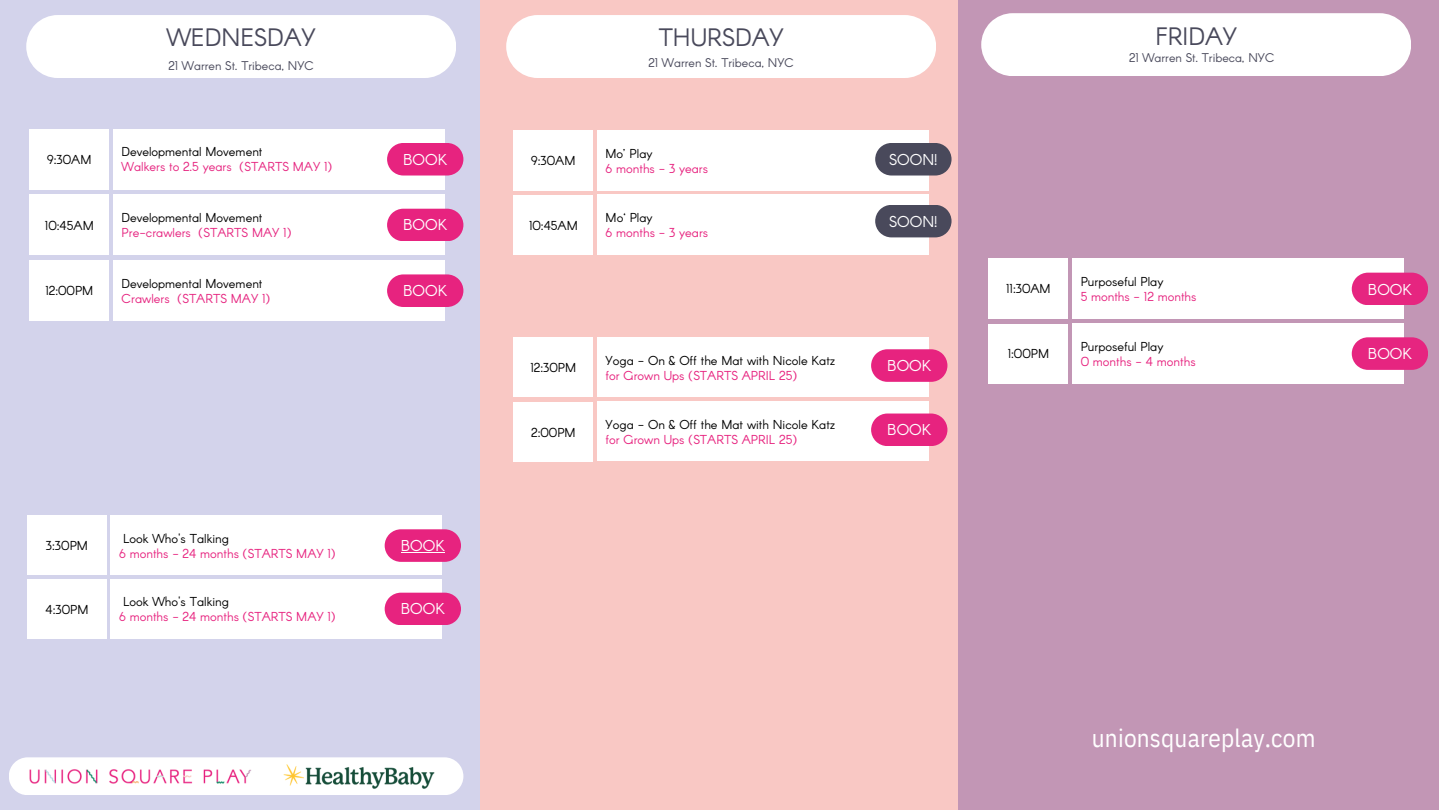
<style>
.page{position:relative;width:1440px;height:810px;background:#fff}
.page>*{position:absolute;margin:0;border:0;box-sizing:border-box;transform-origin:0 0}
.t1{font:25.12px "IBM Plex Sans Cond";letter-spacing:.01em;color:#fff}
.t2{font:24.75px "Arcon";color:#49495b}
.t3{font:15.38px "Arcon";color:#fff}
.t4{font:12.62px "Arcon";color:#000}
.t5{font:12.62px "Arcon";color:#e7237f}
.t6{font:12.62px "Arcon";color:#e62580}
.t7{font:12.38px "Arcon";color:#49495b}
</style>
<div class="page">
<div style="left:480px;top:0;width:480px;height:810px;background:#f9c8c4"></div>
<div style="left:0;top:0;width:480px;height:810px;background:#d3d3eb"></div>
<div style="left:506px;top:15px;width:430px;height:63px;background:#fff"></div>
<div style="left:597px;top:130px;width:332px;height:60px;background:#fff"></div>
<div style="left:514px;top:130px;width:79px;height:60px;background:#fff"></div>
<div style="left:597px;top:195px;width:332px;height:60px;background:#fff"></div>
<div style="left:514px;top:195px;width:79px;height:60px;background:#fff"></div>
<svg style="left:875px;top:143px;width:77px;height:33px;background:#5d5a6a"></svg>
<svg style="left:875px;top:205px;width:77px;height:32px;background:#5a5767"></svg>
<div style="left:26px;top:15px;width:430px;height:63px;background:#fff"></div>
<div style="left:113px;top:129px;width:332px;height:60px;background:#fff"></div>
<div style="left:30px;top:129px;width:79px;height:60px;background:#fff"></div>
<div style="left:27px;top:516px;width:80px;height:59px;background:#fff"></div>
<div style="left:110px;top:516px;width:332px;height:59px;background:#fff"></div>
<svg style="left:387px;top:143px;width:76px;height:33px;background:#e7378b"></svg>
<svg style="left:385px;top:529px;width:76px;height:33px;background:#e7378b"></svg>
<hr style="left:401px;top:552px;width:44px;height:1px;background:#fff">
<div style="left:958px;top:0;width:481px;height:810px;background:#c296b5"></div>
<div style="left:981px;top:13px;width:430px;height:63px;background:#fff"></div>
<div style="left:1072px;top:259px;width:332px;height:60px;background:#fff"></div>
<div style="left:989px;top:259px;width:79px;height:60px;background:#fff"></div>
<div style="left:1072px;top:324px;width:332px;height:60px;background:#fff"></div>
<div style="left:989px;top:324px;width:79px;height:60px;background:#fff"></div>
<svg style="left:1352px;top:273px;width:76px;height:32px;background:#e53287"></svg>
<svg style="left:1352px;top:337px;width:76px;height:33px;background:#e53589"></svg>
<div style="left:9px;top:757px;width:454px;height:38px;background:#fff;border-radius:19px"></div>
<img style="left:29px;top:769px;width:223px;height:15px">
<div style="left:27px;top:579px;width:80px;height:59px;background:#fff"></div>
<div style="left:110px;top:579px;width:332px;height:59px;background:#fff"></div>
<svg style="left:385px;top:593px;width:76px;height:32px;background:#e73388"></svg>
<div style="left:113px;top:195px;width:332px;height:60px;background:#fff"></div>
<div style="left:30px;top:195px;width:79px;height:60px;background:#fff"></div>
<svg style="left:387px;top:209px;width:76px;height:32px;background:#e73388"></svg>
<div style="left:113px;top:261px;width:332px;height:60px;background:#fff"></div>
<div style="left:30px;top:261px;width:79px;height:60px;background:#fff"></div>
<svg style="left:387px;top:274px;width:76px;height:33px;background:#e7378b"></svg>
<div style="left:597px;top:337px;width:332px;height:60px;background:#fff"></div>
<div style="left:514px;top:338px;width:79px;height:59px;background:#fff"></div>
<svg style="left:871px;top:349px;width:76px;height:33px;background:#e93689"></svg>
<div style="left:597px;top:402px;width:332px;height:59px;background:#fff"></div>
<div style="left:514px;top:402px;width:79px;height:59px;background:#fff"></div>
<svg style="left:871px;top:414px;width:76px;height:32px;background:#e83387"></svg>
<img style="left:283px;top:764px;width:152px;height:25px">
<h2 class="t2" style="left:167px;top:22px;width:151px">WEDNESDAY</h2>
<p class="t4" style="left:47px;top:151px;width:46px">9:30AM</p>
<p class="t7" style="left:169px;top:57px;width:147px">21 Warren St. Tribeca, NYC</p>
<p class="t4" style="left:122px;top:144px;width:142px">Developmental Movement</p>
<p class="t6" style="left:122px;top:159px;width:212px">Walkers to 2.5 years (STARTS MAY 1)</p>
<p class="t3" style="left:403px;top:149px;width:45px">BOOK</p>
<p class="t4" style="left:122px;top:209px;width:142px">Developmental Movement</p>
<p class="t6" style="left:122px;top:224px;width:171px">Pre-crawlers (STARTS MAY 1)</p>
<p class="t4" style="left:45px;top:217px;width:50px">10:45AM</p>
<p class="t3" style="left:403px;top:215px;width:45px">BOOK</p>
<p class="t4" style="left:122px;top:275px;width:142px">Developmental Movement</p>
<p class="t6" style="left:122px;top:290px;width:150px">Crawlers (STARTS MAY 1)</p>
<p class="t4" style="left:45px;top:283px;width:50px">12:00PM</p>
<p class="t3" style="left:403px;top:281px;width:45px">BOOK</p>
<p class="t4" style="left:46px;top:538px;width:44px">3:30PM</p>
<p class="t4" style="left:45px;top:601px;width:45px">4:30PM</p>
<p class="t4" style="left:123px;top:530px;width:108px">Look Who's Talking</p>
<p class="t5" style="left:119px;top:545px;width:218px">6 months - 24 months (STARTS MAY 1)</p>
<p class="t4" style="left:123px;top:594px;width:108px">Look Who's Talking</p>
<p class="t5" style="left:119px;top:609px;width:218px">6 months - 24 months (STARTS MAY 1)</p>
<p class="t3" style="left:401px;top:536px;width:45px">BOOK</p>
<p class="t3" style="left:401px;top:599px;width:45px">BOOK</p>
<h2 class="t2" style="left:659px;top:22px;width:126px">THURSDAY</h2>
<p class="t7" style="left:649px;top:55px;width:147px">21 Warren St. Tribeca, NYC</p>
<p class="t4" style="left:531px;top:152px;width:46px">9:30AM</p>
<p class="t4" style="left:529px;top:217px;width:50px">10:45AM</p>
<p class="t4" style="left:606px;top:145px;width:48px">Mo’ Play</p>
<p class="t5" style="left:606px;top:160px;width:104px">6 months - 3 years</p>
<p class="t4" style="left:606px;top:209px;width:48px">Mo‘ Play</p>
<p class="t5" style="left:606px;top:224px;width:104px">6 months - 3 years</p>
<p class="t3" style="left:889px;top:149px;width:50px">SOON!</p>
<p class="t3" style="left:889px;top:211px;width:50px">SOON!</p>
<p class="t4" style="left:606px;top:352px;width:231px">Yoga - On &amp; Off the Mat with Nicole Katz</p>
<p class="t5" style="left:606px;top:367px;width:193px">for Grown Ups (STARTS APRIL 25)</p>
<p class="t4" style="left:530px;top:360px;width:47px">12:30PM</p>
<p class="t3" style="left:887px;top:356px;width:45px">BOOK</p>
<p class="t4" style="left:606px;top:416px;width:231px">Yoga - On &amp; Off the Mat with Nicole Katz</p>
<p class="t5" style="left:606px;top:431px;width:193px">for Grown Ups (STARTS APRIL 25)</p>
<p class="t4" style="left:531px;top:424px;width:46px">2:00PM</p>
<p class="t3" style="left:887px;top:420px;width:45px">BOOK</p>
<h2 class="t2" style="left:1155px;top:20px;width:83px">FRIDAY</h2>
<p class="t7" style="left:1129px;top:49px;width:147px">21 Warren St. Tribeca, NYC</p>
<p class="t4" style="left:1006px;top:281px;width:46px">11:30AM</p>
<p class="t4" style="left:1008px;top:346px;width:43px">1:00PM</p>
<p class="t4" style="left:1081px;top:273px;width:84px">Purposeful Play</p>
<p class="t6" style="left:1081px;top:288px;width:117px">5 months - 12 months</p>
<p class="t4" style="left:1081px;top:338px;width:84px">Purposeful Play</p>
<p class="t5" style="left:1081px;top:353px;width:116px">0 months - 4 months</p>
<p class="t3" style="left:1368px;top:279px;width:45px">BOOK</p>
<p class="t3" style="left:1368px;top:344px;width:45px">BOOK</p>
<h1 class="t1" style="left:1092px;top:721px;width:225px">unionsquareplay.com</h1>
</div>
